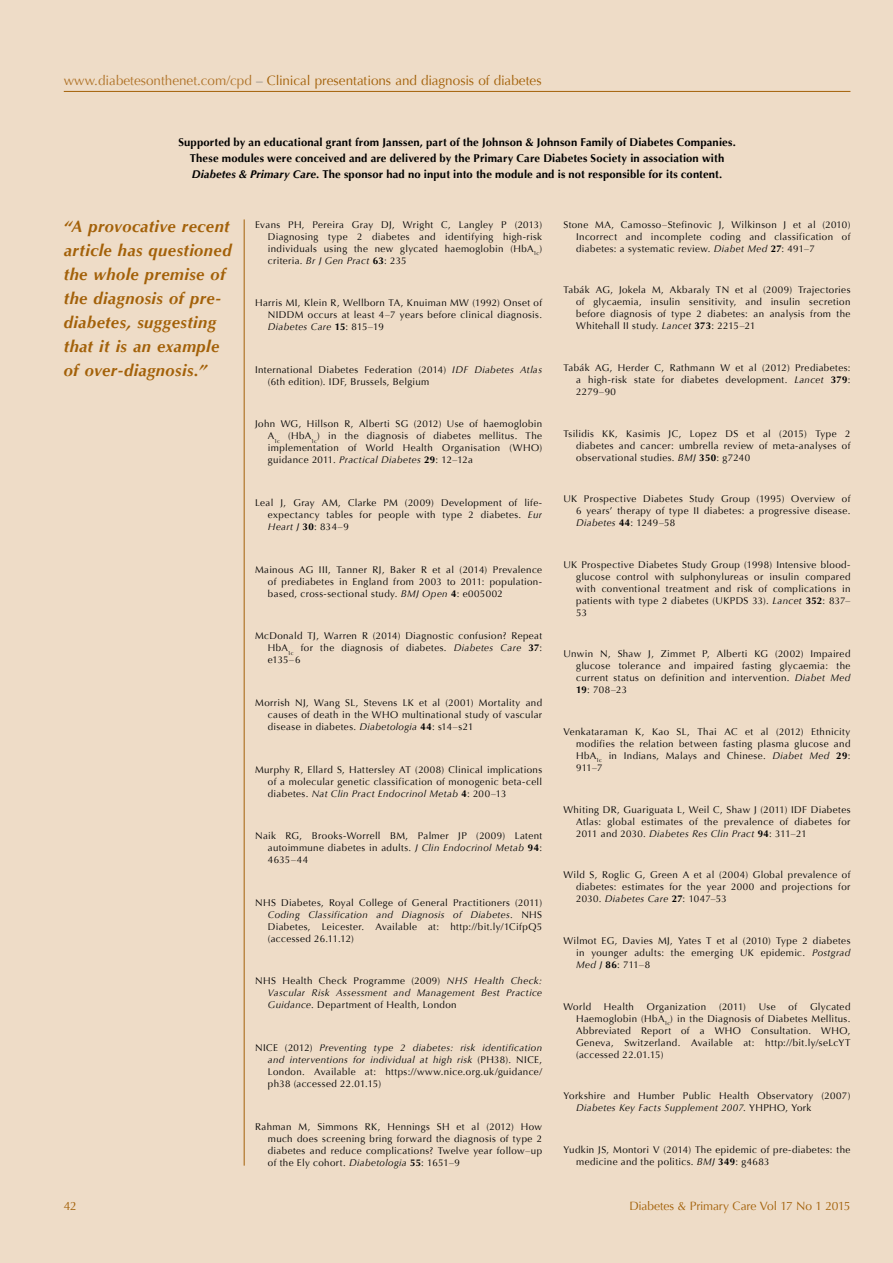
<style>
.page{position:relative;width:893px;height:1263px;background:#eedcc7}
.page>*{position:absolute;margin:0;border:0;box-sizing:border-box;transform-origin:0 0}
.t1{font:italic 700 16.5px/24px "Optima";letter-spacing:.025em;color:#a36109}
.t2{font:13.5px "Optima";color:#a36109}
.t3{font:12px "Optima";letter-spacing:-.01em;color:#a36109}
.t4{font:700 11.25px/15.8px "Optima";letter-spacing:.015em;color:#000;text-align:center}
.t5{font:9.75px/12px "Optima";letter-spacing:.04em;color:#000;text-align:justify}
.t6{font:italic 9.75px/12px "Optima";letter-spacing:.035em;color:#000;text-align:justify}
.s1{color:#b0742a}
.s2{color:#58595b}
.s3{font-style:italic}
.s4{font-weight:700}
.s5{font-style:normal}
</style>
<div class="page">
<hr style="left:244px;top:219px;width:1px;height:946px;background:#a36109">
<hr style="left:64px;top:91px;width:786px;height:1px;background:#a36109">
<h2 class="t2" style="left:64px;top:73px;width:479px"><span class="s1">www.diabetesonthenet.com/cpd</span> <span class="s2">–</span> Clinical presentations and diagnosis of diabetes</h2>
<p class="t4" style="left:178px;top:135px;width:559px">Supported by an educational grant from Janssen, part of the Johnson &amp; Johnson Family of Diabetes Companies.<br>These modules were conceived and are delivered by the Primary Care Diabetes Society in association with<br><span class="s3">Diabetes &amp; Primary Care</span>. The sponsor had no input into the module and is not responsible for its content.</p>
<h1 class="t1" style="left:64px;top:214px;width:169px">“A provocative recent article has questioned the whole premise of the diagnosis of pre&shy;diabetes, suggesting that it is an example of over-diagnosis.”</h1>
<p class="t5" style="left:268px;top:218px;width:276px;text-indent:-13px">Evans PH, Pereira Gray DJ, Wright C, Langley P (2013)<br>Diagnosing type 2 diabetes and identifying high-risk individuals using the new glycated haemoglobin (HbA<sub>1c</sub>) criteria. <span class="s3">Br J Gen Pract</span> <span class="s4">63</span>: 235</p>
<p class="t5" style="left:268px;top:297px;width:276px;text-indent:-13px">Harris MI, Klein R, Wellborn TA, Knuiman MW (1992) Onset of NIDDM occurs at least 4–7 years before clinical diagnosis.<br><span class="s3">Diabetes Care</span> <span class="s4">15</span>: 815–19</p>
<p class="t5" style="left:268px;top:364px;width:276px;text-indent:-13px">International Diabetes Federation (2014) <span class="s3">IDF Diabetes Atlas </span>(6th edition). IDF, Brussels, Belgium</p>
<p class="t5" style="left:268px;top:418px;width:276px;text-indent:-13px">John WG, Hillson R, Alberti SG (2012) Use of haemoglobin A<sub>1c</sub> (HbA<sub>1c</sub>) in the diagnosis of diabetes mellitus. The implementation of World Health Organisation (WHO) guidance 2011. <span class="s3">Practical Diabetes</span> <span class="s4">29</span>: 12–12a</p>
<p class="t5" style="left:268px;top:497px;width:276px;text-indent:-13px">Leal J, Gray AM, Clarke PM (2009) Development of life&shy;expectancy tables for people with type 2 diabetes. <span class="s3">Eur Heart J</span> <span class="s4">30</span>: 834–9</p>
<p class="t5" style="left:268px;top:563px;width:276px;text-indent:-13px">Mainous AG III, Tanner RJ, Baker R et al (2014) Prevalence of prediabetes in England from 2003 to 2011: population&shy;based, cross-sectional study. <span class="s3">BMJ Open</span> <span class="s4">4</span>: e005002</p>
<p class="t5" style="left:268px;top:630px;width:276px;text-indent:-13px">McDonald TJ, Warren R (2014) Diagnostic confusion? Repeat HbA<sub>1c</sub> for the diagnosis of diabetes. <span class="s3">Diabetes Care</span> <span class="s4">37</span>: e135–6</p>
<p class="t5" style="left:268px;top:697px;width:276px;text-indent:-13px">Morrish NJ, Wang SL, Stevens LK et al (2001) Mortality and causes of death in the WHO multinational study of vascular disease in diabetes. <span class="s3">Diabetologia</span> <span class="s4">44</span>: s14–s21</p>
<p class="t5" style="left:268px;top:763px;width:276px;text-indent:-13px">Murphy R, Ellard S, Hattersley AT (2008) Clinical implications of a molecular genetic classification of monogenic beta-cell diabetes. <span class="s3">Nat Clin Pract Endocrinol Metab</span> <span class="s4">4</span>: 200–13</p>
<p class="t5" style="left:268px;top:830px;width:276px;text-indent:-13px">Naik RG, Brooks-Worrell BM, Palmer JP (2009) Latent autoimmune diabetes in adults. <span class="s3">J Clin Endocrinol Metab</span> <span class="s4">94</span>:<br>4635–44</p>
<p class="t5" style="left:268px;top:897px;width:276px;text-indent:-13px">NHS Diabetes, Royal College of General Practitioners (2011)<br><span class="s3">Coding Classification and Diagnosis of Diabetes</span>. NHS Diabetes, Leicester. Available at: http://bit.ly/1CifpQ5 (accessed 26.11.12)</p>
<p class="t6" style="left:268px;top:975px;width:276px;text-indent:-13px"><span class="s5">NHS Health Check Programme (2009)</span> NHS Health Check:<br>Vascular Risk Assessment and Management Best Practice Guidance<span class="s5">. Department of Health, London</span></p>
<p class="t5" style="left:268px;top:1042px;width:276px;text-indent:-13px">NICE (2012) <span class="s3">Preventing type 2 diabetes: risk identification and interventions for individual at high risk</span> (PH38). NICE, London. Available at: https://www.nice.org.uk/guidance/ ph38 (accessed 22.01.15)</p>
<p class="t5" style="left:268px;top:1120px;width:276px;text-indent:-13px">Rahman M, Simmons RK, Hennings SH et al (2012) How much does screening bring forward the diagnosis of type 2 diabetes and reduce complications? Twelve year follow–up of the Ely cohort. <span class="s3">Diabetologia</span> <span class="s4">55</span>: 1651–9</p>
<p class="t5" style="left:576px;top:218px;width:276px;text-indent:-13px">Stone MA, Camosso–Stefinovic J, Wilkinson J et al (2010)<br>Incorrect and incomplete coding and classification of diabetes: a systematic review. <span class="s3">Diabet Med</span> <span class="s4">27</span>: 491–7</p>
<p class="t5" style="left:576px;top:284px;width:276px;text-indent:-13px">Tabák AG, Jokela M, Akbaraly TN et al (2009) Trajectories of glycaemia, insulin sensitivity, and insulin secretion before diagnosis of type 2 diabetes: an analysis from the Whitehall II study. <span class="s3">Lancet</span> <span class="s4">373</span>: 2215–21</p>
<p class="t5" style="left:576px;top:362px;width:276px;text-indent:-13px">Tabák AG, Herder C, Rathmann W et al (2012) Prediabetes: a high-risk state for diabetes development. <span class="s3">Lancet</span> <span class="s4">379</span>:<br>2279–90</p>
<p class="t5" style="left:576px;top:427px;width:276px;text-indent:-13px">Tsilidis KK, Kasimis JC, Lopez DS et al (2015) Type 2 diabetes and cancer: umbrella review of meta-analyses of observational studies. <span class="s3">BMJ</span> <span class="s4">350</span>: g7240</p>
<p class="t5" style="left:576px;top:493px;width:276px;text-indent:-13px">UK Prospective Diabetes Study Group (1995) Overview of 6 years’ therapy of type II diabetes: a progressive disease.<br><span class="s3">Diabetes</span> <span class="s4">44</span>: 1249–58</p>
<p class="t5" style="left:576px;top:559px;width:276px;text-indent:-13px">UK Prospective Diabetes Study Group (1998) Intensive blood&shy;glucose control with sulphonylureas or insulin compared with conventional treatment and risk of complications in patients with type 2 diabetes (UKPDS 33). <span class="s3">Lancet</span> <span class="s4">352</span>: 837– 53</p>
<p class="t5" style="left:576px;top:648px;width:276px;text-indent:-13px">Unwin N, Shaw J, Zimmet P, Alberti KG (2002) Impaired glucose tolerance and impaired fasting glycaemia: the current status on definition and intervention. <span class="s3">Diabet Med </span><span class="s4">19</span>: 708–23</p>
<p class="t5" style="left:576px;top:726px;width:276px;text-indent:-13px">Venkataraman K, Kao SL, Thai AC et al (2012) Ethnicity modifies the relation between fasting plasma glucose and HbA<sub>1c</sub> in Indians, Malays and Chinese. <span class="s3">Diabet Med</span> <span class="s4">29</span>:<br>911–7</p>
<p class="t5" style="left:576px;top:803px;width:276px;text-indent:-13px">Whiting DR, Guariguata L, Weil C, Shaw J (2011) IDF Diabetes Atlas: global estimates of the prevalence of diabetes for 2011 and 2030. <span class="s3">Diabetes Res Clin Pract</span> <span class="s4">94</span>: 311–21</p>
<p class="t5" style="left:576px;top:869px;width:276px;text-indent:-13px">Wild S, Roglic G, Green A et al (2004) Global prevalence of diabetes: estimates for the year 2000 and projections for 2030. <span class="s3">Diabetes Care</span> <span class="s4">27</span>: 1047–53</p>
<p class="t5" style="left:576px;top:935px;width:276px;text-indent:-13px">Wilmot EG, Davies MJ, Yates T et al (2010) Type 2 diabetes in younger adults: the emerging UK epidemic. <span class="s3">Postgrad Med J</span> <span class="s4">86</span>: 711–8</p>
<p class="t5" style="left:563px;top:1000px;width:29px">World</p>
<p class="t5" style="left:604px;top:1000px;width:32px">Health</p>
<p class="t5" style="left:647px;top:1000px;width:61px">Organization</p>
<p class="t5" style="left:719px;top:1000px;width:28px">(2011)</p>
<p class="t5" style="left:759px;top:1000px;width:18px">Use</p>
<p class="t5" style="left:789px;top:1000px;width:10px">of</p>
<p class="t5" style="left:576px;top:1000px;width:276px;text-indent:234px">Glycated Haemoglobin (HbA<sub>1c</sub>) in the Diagnosis of Diabetes Mellitus.<br>Abbreviated Report of a WHO Consultation. WHO, Geneva, Switzerland. Available at: http://bit.ly/seLcYT (accessed 22.01.15)</p>
<p class="t5" style="left:576px;top:1090px;width:276px;text-indent:-13px">Yorkshire and Humber Public Health Observatory (2007)<br><span class="s3">Diabetes Key Facts Supplement 2007</span>. YHPHO, York</p>
<p class="t5" style="left:576px;top:1144px;width:276px;text-indent:-13px">Yudkin JS, Montori V (2014) The epidemic of pre-diabetes: the medicine and the politics. <span class="s3">BMJ</span> <span class="s4">349</span>: g4683</p>
<p class="t3" style="left:64px;top:1199px;width:14px">42</p>
<p class="t3" style="left:629px;top:1199px;width:223px">Diabetes &amp; Primary Care Vol 17 No 1 2015</p>
</div>
